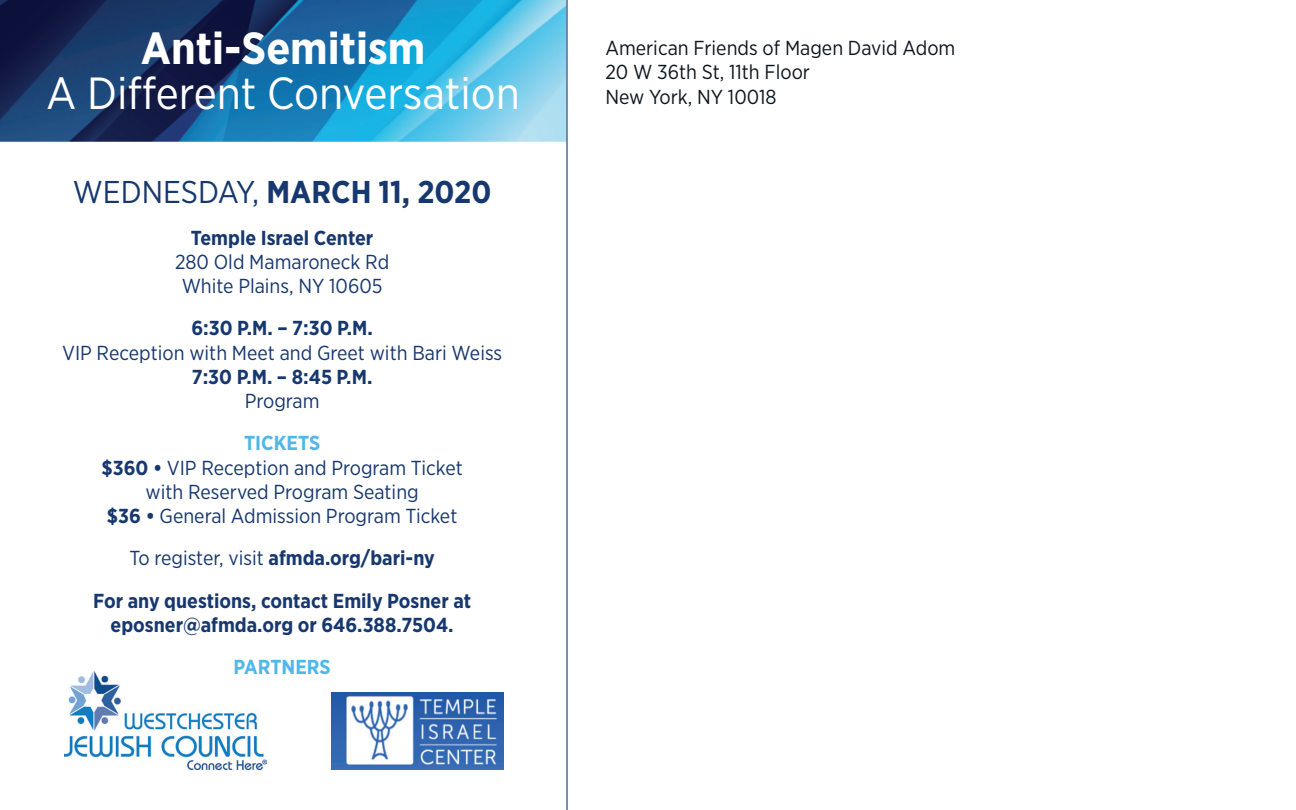
<style>
.page{position:relative;width:1296px;height:810px;background:#fff}
.page>*{position:absolute;margin:0;border:0;box-sizing:border-box;transform-origin:0 0}
.t1{font:45px/45px "Gotham Narrow";color:#fff;text-align:center}
.t2{font:700 31.5px "Gotham Narrow";color:#17386e}
.t3{font:20.25px/24.3px "Gotham Narrow";color:#17386e;text-align:center}
.t4{font:700 20.25px/24.3px "Gotham Narrow";color:#17386e;text-align:center}
.t5{font:20.25px "Gotham Narrow";color:#0d1720}
.t6{font:700 20.25px "Gotham Narrow";color:#50b7e8}
.s1{font-weight:700}
.s2{font-weight:400}
.s3{font-weight:700;color:#50b7e8}
</style>
<div class="page">
<img style="left:331px;top:693px;width:172px;height:76px">
<img style="left:64px;top:672px;width:203px;height:98px">
<img style="left:0;top:0;width:566px;height:142px">
<hr style="left:566px;top:0;width:2px;height:810px;background:#17386e">
<p class="t1" style="left:46px;top:25px;width:475px"><span class="s1">Anti-Semitism<br></span>A Different Conversation</p>
<p class="t2" style="left:73px;top:171px;width:420px"><span class="s2">WEDNESDAY,</span> MARCH 11, 2020</p>
<p class="t3" style="left:175px;top:225px;width:216px"><span class="s1">Temple Israel Center<br></span>280 Old Mamaroneck Rd<br>White Plains, NY 10605</p>
<p class="t3" style="left:62px;top:316px;width:442px"><span class="s1">6:30 P.M. – 7:30 P.M.<br></span>VIP Reception with Meet and Greet with Bari Weiss<br><span class="s1">7:30 P.M. – 8:45 P.M.<br></span>Program</p>
<p class="t3" style="left:102px;top:431px;width:363px"><span class="s3">TICKETS<br></span><span class="s1">$360 •</span> VIP Reception and Program Ticket with Reserved Program Seating<br><span class="s1">$36 •</span> General Admission Program Ticket</p>
<p class="t4" style="left:129px;top:546px;width:307px"><span class="s2">To register, visit</span> afmda.org/bari-ny</p>
<p class="t4" style="left:93px;top:588px;width:379px">For any questions, contact Emily Posner at eposner@afmda.org or 646.388.7504.</p>
<p class="t6" style="left:234px;top:654px;width:99px">PARTNERS</p>
<p class="t5" style="left:605px;top:35px;width:352px">American Friends of Magen David Adom</p>
<p class="t5" style="left:605px;top:60px;width:206px">20 W 36th St, 11th Floor</p>
<p class="t5" style="left:605px;top:84px;width:173px">New York, NY 10018</p>
</div>
